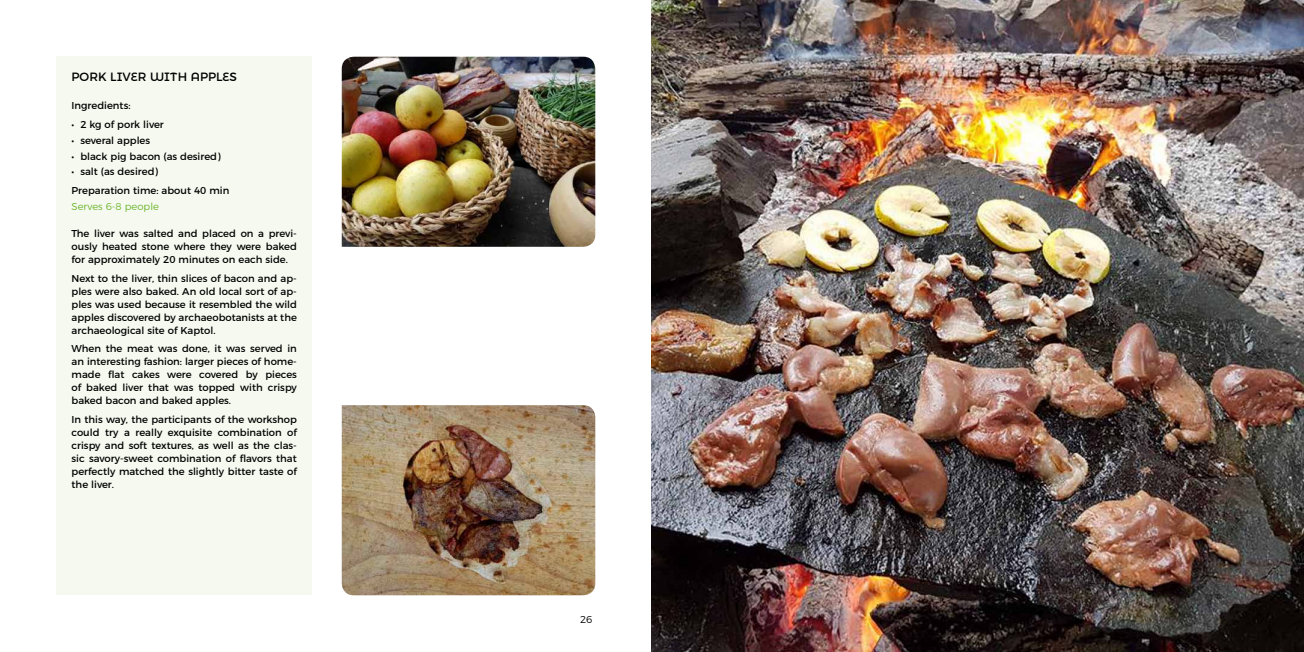
<style>
.page{position:relative;width:1304px;height:652px;background:#fff}
.page>*{position:absolute;margin:0;border:0;box-sizing:border-box;transform-origin:0 0}
.t1{font:12px "Montserrat Alternates";color:#000}
.t2{font:10px/13px "Montserrat";color:#000;text-align:justify}
.t3{font:300 10px "Montserrat";color:#6cb52d}
.t4{font:300 10px "Montserrat Alternates";color:#000}
</style>
<div class="page">
<div style="left:57px;top:57px;width:255px;height:538px;background:#f5f9ef"></div>
<img style="left:652px;top:0;width:652px;height:652px">
<img style="left:342px;top:57px;width:253px;height:190px">
<img style="left:342px;top:405px;width:253px;height:190px">
<p class="t1" style="left:72px;top:67px;width:167px">PORK LIVER WITH APPLES</p>
<p class="t2" style="left:72px;top:98px;width:60px">Ingredients:</p>
<p class="t2" style="left:72px;top:117px;width:94px">• 2 kg of pork liver</p>
<p class="t2" style="left:72px;top:133px;width:80px">• several apples</p>
<p class="t2" style="left:72px;top:149px;width:151px">• black pig bacon (as desired)</p>
<p class="t2" style="left:72px;top:162px;width:159px;line-height:18.7px">• salt (as desired)<br>Preparation time: about 40 min</p>
<p class="t3" style="left:72px;top:199px;width:89px">Serves 6-8 people</p>
<p class="t2" style="left:72px;top:226px;width:227px">The liver was salted and placed on a previ&shy;ously heated stone where they were baked for approximately 20 minutes on each side.</p>
<p class="t2" style="left:72px;top:271px;width:227px">Next to the liver, thin slices of bacon and ap&shy;ples were also baked. An old local sort of ap&shy;ples was used because it resembled the wild apples discovered by archaeobotanists at the archaeological site of Kaptol.</p>
<p class="t2" style="left:72px;top:342px;width:227px">When the meat was done, it was served in an interesting fashion: larger pieces of home&shy;made flat cakes were covered by pieces of baked liver that was topped with crispy baked bacon and baked apples.</p>
<p class="t2" style="left:72px;top:412px;width:227px">In this way, the participants of the workshop could try a really exquisite combination of crispy and soft textures, as well as the clas&shy;sic savory-sweet combination of flavors that perfectly matched the slightly bitter taste of the liver.</p>
<p class="t4" style="left:580px;top:612px;width:14px">26</p>
</div>
